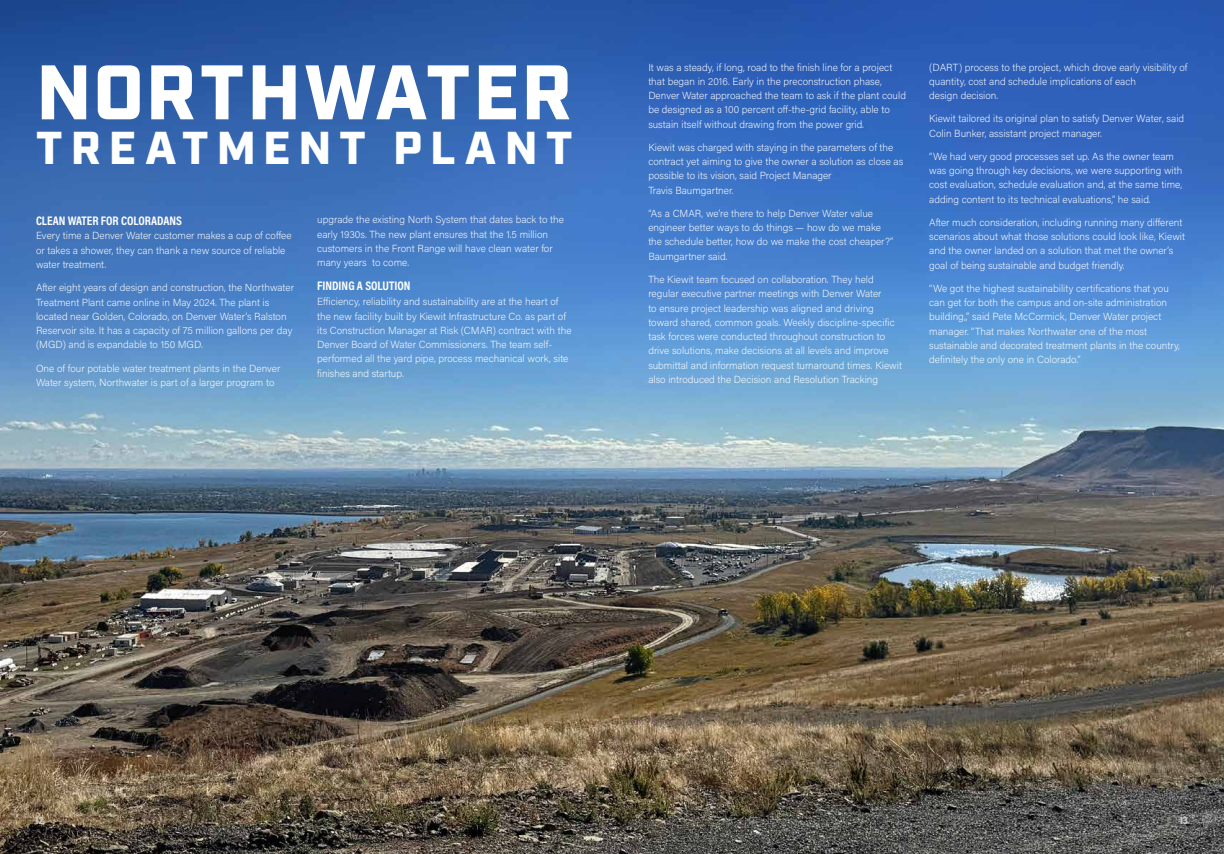
<style>
.page{position:relative;width:1224px;height:854px;background:#fff}
.page>*{position:absolute;margin:0;border:0;box-sizing:border-box;transform-origin:0 0}
.t1{font:900 77px "Industry";letter-spacing:.03em;color:#fff}
.t2{font:900 46px "Industry";letter-spacing:.18em;color:#fff}
.t3{font:700 12.5px "Acumin Pro Cond";color:#fff}
.t4{font:900 11px "Acumin Pro Cond";color:#c7c8ca}
.t5{font:200 10.2px/14.2px "Acumin Pro";color:#fff}
</style>
<div class="page">
<img style="left:0;top:0;width:1224px;height:853px">
<h1 class="t1" style="left:36px;top:46px;width:537px">NORTHWATER</h1>
<h2 class="t2" style="left:36px;top:121px;width:538px">TREATMENT PLANT</h2>
<p class="t3" style="left:36px;top:212px;width:147px">CLEAN WATER FOR COLORADANS</p>
<p class="t5" style="left:36px;top:228px;width:257px">Every time a Denver Water customer makes a cup of coffee or takes a shower, they can thank a new source of reliable water treatment.</p>
<p class="t5" style="left:36px;top:280px;width:260px">After eight years of design and construction, the Northwater Treatment Plant came online in May 2024. The plant is located near Golden, Colorado, on Denver Water’s Ralston Reservoir site. It has a capacity of 75 million gallons per day (MGD) and is expandable to 150 MGD.</p>
<p class="t5" style="left:36px;top:360px;width:246px">One of four potable water treatment plants in the Denver<br>Water system, Northwater is part of a larger program to</p>
<p class="t5" style="left:317px;top:211px;width:248px;line-height:14.5px">upgrade the existing North System that dates back to the early 1930s. The new plant ensures that the 1.5 million customers in the Front Range will have clean water for many years to come.</p>
<p class="t3" style="left:317px;top:277px;width:95px">FINDING A SOLUTION</p>
<p class="t5" style="left:317px;top:294px;width:256px">Efficiency, reliability and sustainability are at the heart of the new facility built by Kiewit Infrastructure Co. as part of its Construction Manager at Risk (CMAR) contract with the Denver Board of Water Commissioners. The team self&shy;performed all the yard pipe, process mechanical work, site finishes and startup.</p>
<p class="t5" style="left:648px;top:59px;width:259px">It was a steady, if long, road to the finish line for a project that began in 2016. Early in the preconstruction phase, Denver Water approached the team to ask if the plant could be designed as a 100 percent off-the-grid facility, able to sustain itself without drawing from the power grid.</p>
<p class="t5" style="left:648px;top:140px;width:257px">Kiewit was charged with staying in the parameters of the contract yet aiming to give the owner a solution as close as possible to its vision, said Project Manager<br>Travis Baumgartner.</p>
<p class="t5" style="left:648px;top:206px;width:247px">“As a CMAR, we’re there to help Denver Water value engineer better ways to do things — how do we make the schedule better, how do we make the cost cheaper?” Baumgartner said.</p>
<p class="t5" style="left:648px;top:272px;width:255px">The Kiewit team focused on collaboration. They held regular executive partner meetings with Denver Water<br>to ensure project leadership was aligned and driving toward shared, common goals. Weekly discipline-specific task forces were conducted throughout construction to drive solutions, make decisions at all levels and improve submittal and information request turnaround times. Kiewit also introduced the Decision and Resolution Tracking</p>
<p class="t5" style="left:929px;top:59px;width:260px">(DART) process to the project, which drove early visibility of quantity, cost and schedule implications of each<br>design decision.</p>
<p class="t5" style="left:929px;top:110px;width:257px;line-height:14.9px">Kiewit tailored its original plan to satisfy Denver Water, said<br>Colin Bunker, assistant project manager.</p>
<p class="t5" style="left:929px;top:149px;width:255px">“We had very good processes set up. As the owner team was going through key decisions, we were supporting with cost evaluation, schedule evaluation and, at the same time, adding content to its technical evaluations,” he said.</p>
<p class="t5" style="left:929px;top:215px;width:257px">After much consideration, including running many different scenarios about what those solutions could look like, Kiewit and the owner landed on a solution that met the owner’s goal of being sustainable and budget friendly.</p>
<p class="t5" style="left:929px;top:281px;width:252px">“We got the highest sustainability certifications that you can get for both the campus and on-site administration building,,” said Pete McCormick, Denver Water project manager. “That makes Northwater one of the most sustainable and decorated treatment plants in the country, definitely the only one in Colorado.”</p>
<p class="t4" style="left:36px;top:812px;width:9px">12</p>
<p class="t4" style="left:1180px;top:812px;width:10px">13</p>
</div>
